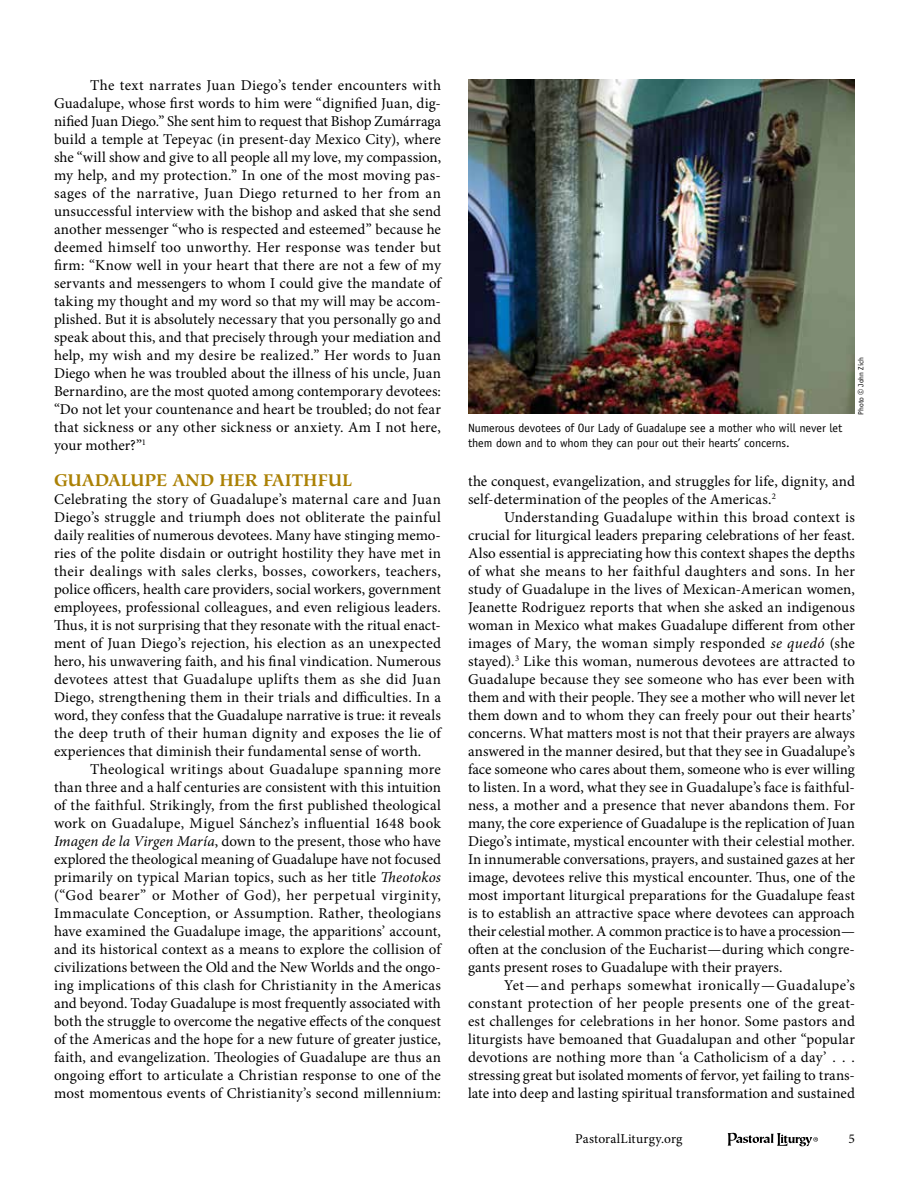
<style>
.page{position:relative;width:918px;height:1188px;background:#fff}
.page>*{position:absolute;margin:0;border:0;box-sizing:border-box;transform-origin:0 0}
.t1{font:700 16.8px "Hiroshige Std";color:#ab8105}
.t2{font:15px/18px "Minion Pro";letter-spacing:.005em;color:#000;text-align:justify}
.t3{font:13.5px "Minion Pro";letter-spacing:.015em;color:#000}
.t4{font:12px/15px "Officina Sans Std";color:#000}
.t5{font:7.5px "Officina Sans Std";color:#000}
.s1{font-style:italic}
.s2{font-family:"Univers LT Std"}
</style>
<div class="page">
<svg style="left:728px;top:1133px;width:90px;height:13px"></svg>
<img style="left:468px;top:80px;width:387px;height:334px">
<p class="t2" style="left:54px;top:76px;width:389px;text-indent:36px">The text narrates Juan Diego’s tender encounters with Guadalupe, whose first words to him were “dignified Juan, dig&shy;nified Juan Diego.” She sent him to request that Bishop Zumárraga build a temple at Tepeyac (in present-day Mexico City), where she “will show and give to all people all my love, my compassion, my help, and my protection.” In one of the most moving pas&shy;sages of the narrative, Juan Diego returned to her from an unsuccessful interview with the bishop and asked that she send another messenger “who is respected and esteemed” because he deemed himself too unworthy. Her response was tender but firm: “Know well in your heart that there are not a few of my servants and messengers to whom I could give the mandate of taking my thought and my word so that my will may be accom&shy;plished. But it is absolutely necessary that you personally go and speak about this, and that precisely through your mediation and help, my wish and my desire be realized.” Her words to Juan Diego when he was troubled about the illness of his uncle, Juan Bernardino, are the most quoted among contemporary devotees: “Do not let your countenance and heart be troubled; do not fear that sickness or any other sickness or anxiety. Am I not here, your mother?”<sup>1</sup></p>
<p class="t1" style="left:54px;top:470px;width:300px">GUADALUPE AND HER FAITHFUL</p>
<p class="t2" style="left:54px;top:490px;width:389px">Celebrating the story of Guadalupe’s maternal care and Juan Diego’s struggle and triumph does not obliterate the painful daily realities of numerous devotees. Many have stinging memo&shy;ries of the polite disdain or outright hostility they have met in their dealings with sales clerks, bosses, coworkers, teachers, police officers, health care providers, social workers, government employees, professional colleagues, and even religious leaders.<br>Thus, it is not surprising that they resonate with the ritual enact&shy;ment of Juan Diego’s rejection, his election as an unexpected hero, his unwavering faith, and his final vindication. Numerous devotees attest that Guadalupe uplifts them as she did Juan Diego, strengthening them in their trials and difficulties. In a word, they confess that the Guadalupe narrative is true: it reveals the deep truth of their human dignity and exposes the lie of experiences that diminish their fundamental sense of worth.</p>
<p class="t2" style="left:54px;top:760px;width:389px;text-indent:36px">Theological writings about Guadalupe spanning more than three and a half centuries are consistent with this intuition of the faithful. Strikingly, from the first published theological work on Guadalupe, Miguel Sánchez’s influential 1648 book <span class="s1">Imagen de la Virgen María</span>, down to the present, those who have explored the theological meaning of Guadalupe have not focused primarily on typical Marian topics, such as her title <span class="s1">Theotokos </span>(“God bearer” or Mother of God), her perpetual virginity, Immaculate Conception, or Assumption. Rather, theologians have examined the Guadalupe image, the apparitions’ account, and its historical context as a means to explore the collision of civilizations between the Old and the New Worlds and the ongo&shy;ing implications of this clash for Christianity in the Americas and beyond. Today Guadalupe is most frequently associated with both the struggle to overcome the negative effects of the conquest of the Americas and the hope for a new future of greater justice, faith, and evangelization. Theologies of Guadalupe are thus an ongoing effort to articulate a Christian response to one of the most momentous events of Christianity’s second millennium:</p>
<p class="t4" style="left:468px;top:420px;width:376px">Numerous devotees of Our Lady of Guadalupe see a mother who will never let them down and to whom they can pour out their hearts’ concerns.</p>
<p class="t5" style="left:857px;top:415px;width:59px;rotate:-90deg">Photo <span class="s2">©</span> John Zich</p>
<p class="t2" style="left:468px;top:472px;width:389px">the conquest, evangelization, and struggles for life, dignity, and self-determination of the peoples of the Americas.<sup>2</sup></p>
<p class="t2" style="left:468px;top:508px;width:389px;text-indent:36px">Understanding Guadalupe within this broad context is crucial for liturgical leaders preparing celebrations of her feast.<br>Also essential is appreciating how this context shapes the depths of what she means to her faithful daughters and sons. In her study of Guadalupe in the lives of Mexican-American women, Jeanette Rodriguez reports that when she asked an indigenous woman in Mexico what makes Guadalupe different from other images of Mary, the woman simply responded <span class="s1">se quedó</span> (she stayed).<sup>3</sup> Like this woman, numerous devotees are attracted to Guadalupe because they see someone who has ever been with them and with their people. They see a mother who will never let them down and to whom they can freely pour out their hearts’ concerns. What matters most is not that their prayers are always answered in the manner desired, but that they see in Guadalupe’s face someone who cares about them, someone who is ever willing to listen. In a word, what they see in Guadalupe’s face is faithful&shy;ness, a mother and a presence that never abandons them. For many, the core experience of Guadalupe is the replication of Juan Diego’s intimate, mystical encounter with their celestial mother.<br>In innumerable conversations, prayers, and sustained gazes at her image, devotees relive this mystical encounter. Thus, one of the most important liturgical preparations for the Guadalupe feast is to establish an attractive space where devotees can approach their celestial mother. A common practice is to have a procession— often at the conclusion of the Eucharist—during which congre&shy;gants present roses to Guadalupe with their prayers.</p>
<p class="t2" style="left:468px;top:976px;width:389px;text-indent:36px">Yet—and perhaps somewhat ironically—Guadalupe’s constant protection of her people presents one of the great&shy;est challenges for celebrations in her honor. Some pastors and liturgists have bemoaned that Guadalupan and other “popular devotions are nothing more than ‘a Catholicism of a day’ . . . stressing great but isolated moments of fervor, yet failing to trans&shy;late into deep and lasting spiritual transformation and sustained</p>
<p class="t3" style="left:575px;top:1129px;width:109px">PastoralLiturgy.org</p>
<p class="t3" style="left:849px;top:1129px;width:8px">5</p>
</div>
